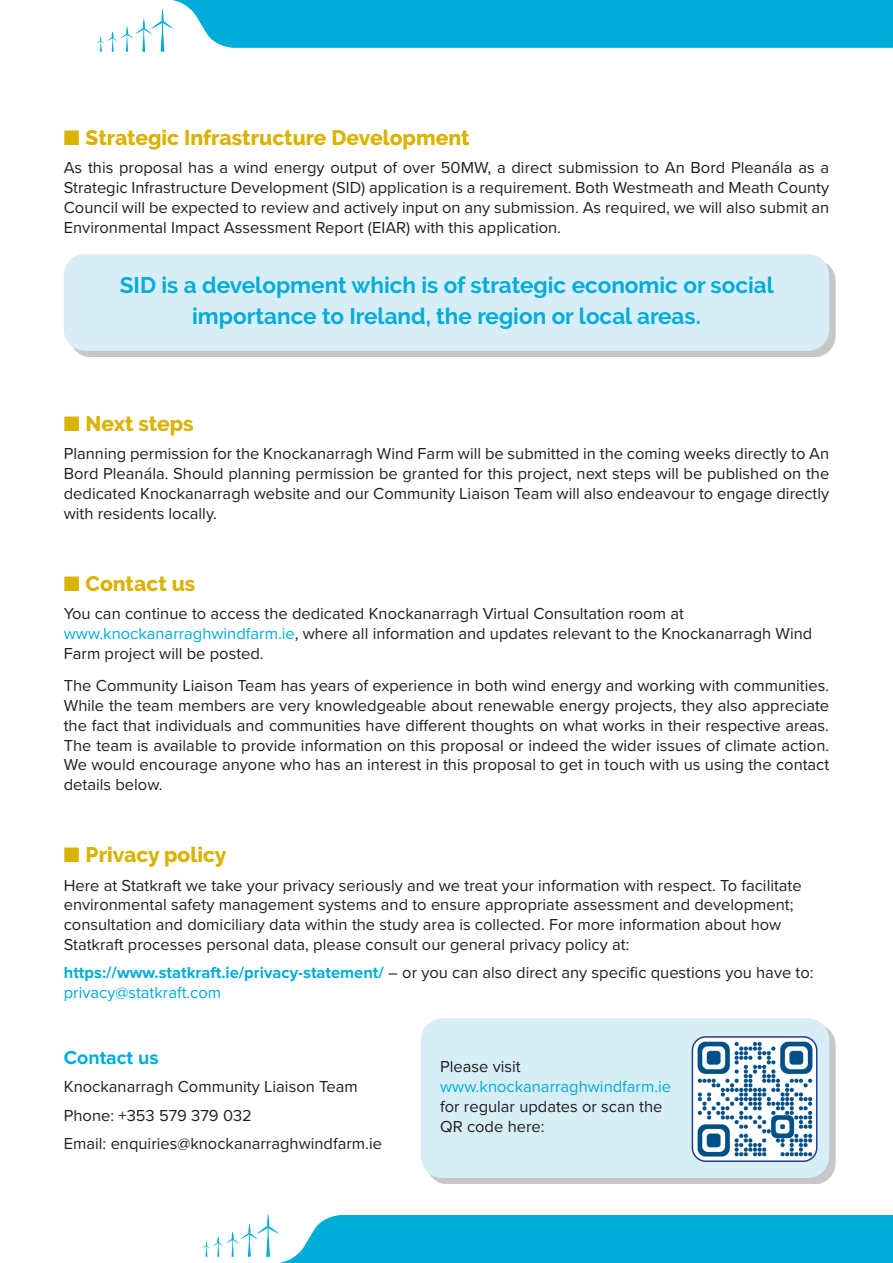
<style>
.page{position:relative;width:893px;height:1263px;background:#fff}
.page>*{position:absolute;margin:0;border:0;box-sizing:border-box;transform-origin:0 0}
.Body{font:700 22.5px/31.5px "Raleway";color:#00add9;text-align:center}
.Heading_2{font:800 21px "Raleway";color:#dab300}
.SECONDARY_HEADING{font:700 19.5px "Proxima Nova";color:#00add8}
.Body_Larger{font:16.5px/19.8px "Proxima Nova";color:#231f20;text-align:justify}
.Body_Larger-2{font:16.5px "Proxima Nova";color:#00add8}
.s1{color:#00add8}
.s2{font-weight:700;color:#00add8}
</style>
<div class="page">
<div style="left:427px;top:1024px;width:408px;height:160px;background:#c8c7c7"></div>
<div style="left:421px;top:1018px;width:408px;height:160px;background:#d7eef7;border-radius:21px"></div>
<svg style="left:96px;top:0;width:797px;height:52px"></svg>
<svg style="left:202px;top:1213px;width:691px;height:50px"></svg>
<div style="left:70px;top:260px;width:765px;height:97px;background:#c8c7c7"></div>
<div style="left:64px;top:254px;width:765px;height:97px;background:#d7eef7;border-radius:21px"></div>
<img style="left:693px;top:1038px;width:123px;height:122px">
<div style="left:692px;top:1036px;width:125px;height:126px;border:2px solid #253f8e;border-radius:14px"></div>
<p class="Heading_2" style="left:64px;top:126px;width:407px">■ Strategic Infrastructure Development</p>
<p class="Body_Larger" style="left:64px;top:157px;width:767px">As this proposal has a wind energy output of over 50MW, a direct submission to An Bord Pleanála as a Strategic Infrastructure Development (SID) application is a requirement. Both Westmeath and Meath County Council will be expected to review and actively input on any submission. As required, we will also submit an Environmental Impact Assessment Report (EIAR) with this application.</p>
<p class="Body" style="left:120px;top:269px;width:656px">SID is a development which is of strategic economic or social importance to Ireland, the region or local areas.</p>
<p class="Heading_2" style="left:64px;top:412px;width:131px">■ Next steps</p>
<p class="Body_Larger" style="left:64px;top:443px;width:767px">Planning permission for the Knockanarragh Wind Farm will be submitted in the coming weeks directly to An Bord Pleanála. Should planning permission be granted for this project, next steps will be published on the dedicated Knockanarragh website and our Community Liaison Team will also endeavour to engage directly with residents locally.</p>
<p class="Heading_2" style="left:64px;top:571px;width:133px">■ Contact us</p>
<p class="Body_Larger" style="left:64px;top:603px;width:750px;text-align:left">You can continue to access the dedicated Knockanarragh Virtual Consultation room at <span class="s1">www.knockanarraghwindfarm.ie</span>, where all information and updates relevant to the Knockanarragh Wind<br>Farm project will be posted.</p>
<p class="Body_Larger" style="left:64px;top:675px;width:767px">The Community Liaison Team has years of experience in both wind energy and working with communities.<br>While the team members are very knowledgeable about renewable energy projects, they also appreciate the fact that individuals and communities have different thoughts on what works in their respective areas.<br>The team is available to provide information on this proposal or indeed the wider issues of climate action.<br>We would encourage anyone who has an interest in this proposal to get in touch with us using the contact details below.</p>
<p class="Heading_2" style="left:64px;top:843px;width:164px">■ Privacy policy</p>
<p class="Body_Larger" style="left:64px;top:874px;width:739px;text-align:left">Here at Statkraft we take your privacy seriously and we treat your information with respect. To facilitate environmental safety management systems and to ensure appropriate assessment and development; consultation and domiciliary data within the study area is collected. For more information about how Statkraft processes personal data, please consult our general privacy policy at:</p>
<p class="Body_Larger" style="left:64px;top:962px;width:751px"><span class="s2">https://www.statkraft.ie/privacy-statement/</span> – or you can also direct any specific questions you have to: <span class="s1">privacy@statkraft.com</span></p>
<p class="SECONDARY_HEADING" style="left:64px;top:1046px;width:96px">Contact us</p>
<p class="Body_Larger" style="left:64px;top:1076px;width:296px">Knockanarragh Community Liaison Team</p>
<p class="Body_Larger" style="left:64px;top:1104px;width:190px">Phone: +353 579 379 032</p>
<p class="Body_Larger" style="left:64px;top:1133px;width:320px">Email: enquiries@knockanarraghwindfarm.ie</p>
<p class="Body_Larger" style="left:440px;top:1056px;width:82px">Please visit</p>
<p class="Body_Larger-2" style="left:440px;top:1074px;width:233px">www.knockanarraghwindfarm.ie</p>
<p class="Body_Larger" style="left:440px;top:1096px;width:224px">for regular updates or scan the</p>
<p class="Body_Larger" style="left:440px;top:1116px;width:106px">QR code here:</p>
</div>
